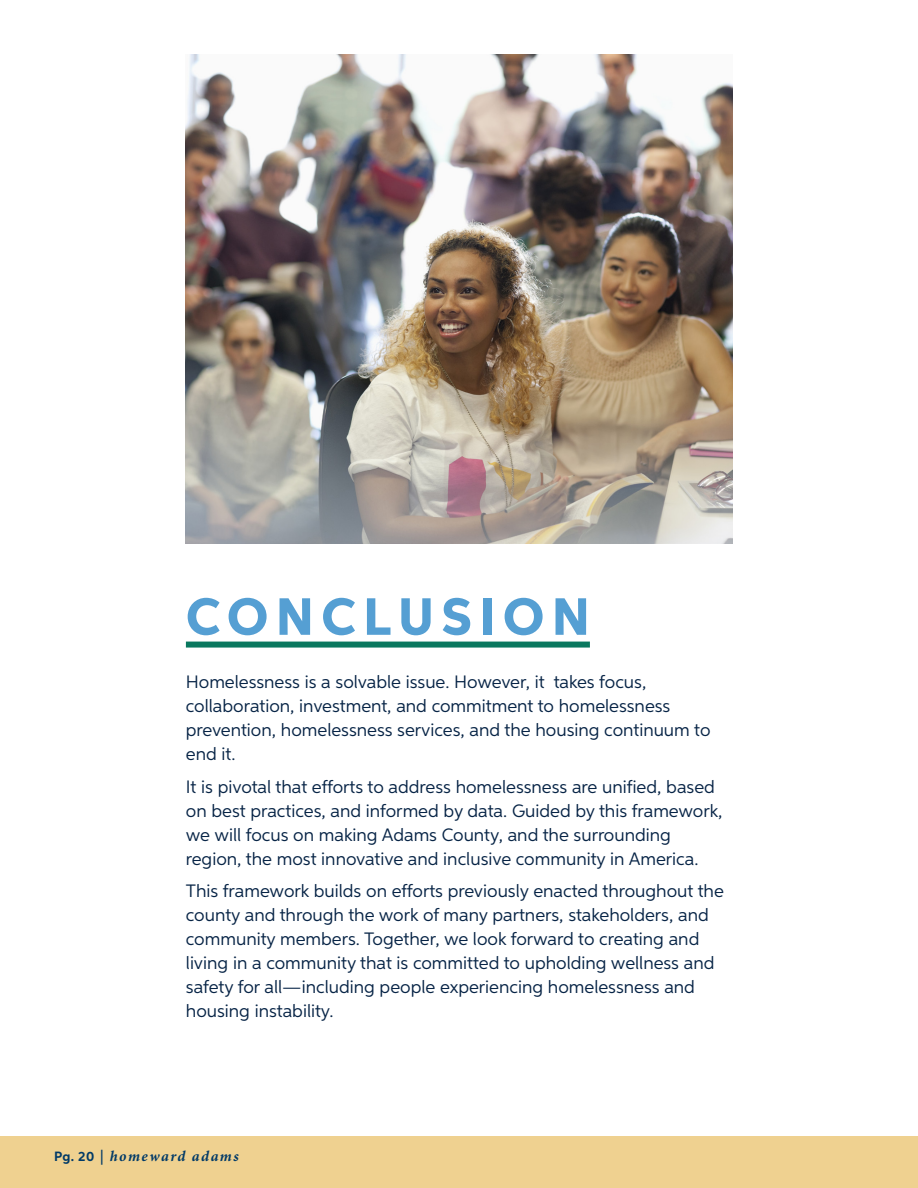
<style>
.page{position:relative;width:918px;height:1188px;background:#fff}
.page>*{position:absolute;margin:0;border:0;box-sizing:border-box;transform-origin:0 0}
.Lage_Headers{font:800 52.5px "Aspira";letter-spacing:.14em;color:#559fd3}
.Pg__5_-_Body_Copy{font:18px/24px "Aspira";color:#072446}
.Footer_copy_-_name{font:italic 700 15px "Minion Pro";letter-spacing:.095em;color:#013a67}
.s1{font-family:"Aspira";font-style:normal;font-size:13.5px}
</style>
<div class="page">
<div style="left:186px;top:642px;width:404px;height:6px;background:#0a785f"></div>
<img style="left:186px;top:54px;width:546px;height:489px">
<div style="left:0;top:1136px;width:918px;height:52px;background:#efd190"></div>
<p class="Lage_Headers" style="left:186px;top:584px;width:406px">CONCLUSION</p>
<p class="Pg__5_-_Body_Copy" style="left:186px;top:670px;width:526px">Homelessness is a solvable issue. However, it takes focus, collaboration, investment, and commitment to homelessness prevention, homelessness services, and the housing continuum to end it.</p>
<p class="Pg__5_-_Body_Copy" style="left:186px;top:774px;width:538px">It is pivotal that efforts to address homelessness are unified, based on best practices, and informed by data. Guided by this framework, we will focus on making Adams County, and the surrounding region, the most innovative and inclusive community in America.</p>
<p class="Pg__5_-_Body_Copy" style="left:186px;top:879px;width:539px">This framework builds on efforts previously enacted throughout the county and through the work of many partners, stakeholders, and community members. Together, we look forward to creating and living in a community that is committed to upholding wellness and safety for all—including people experiencing homelessness and housing instability.</p>
<p class="Footer_copy_-_name" style="left:54px;top:1147px;width:186px"><span class="s1">Pg. 20</span> | homeward adams</p>
</div>
